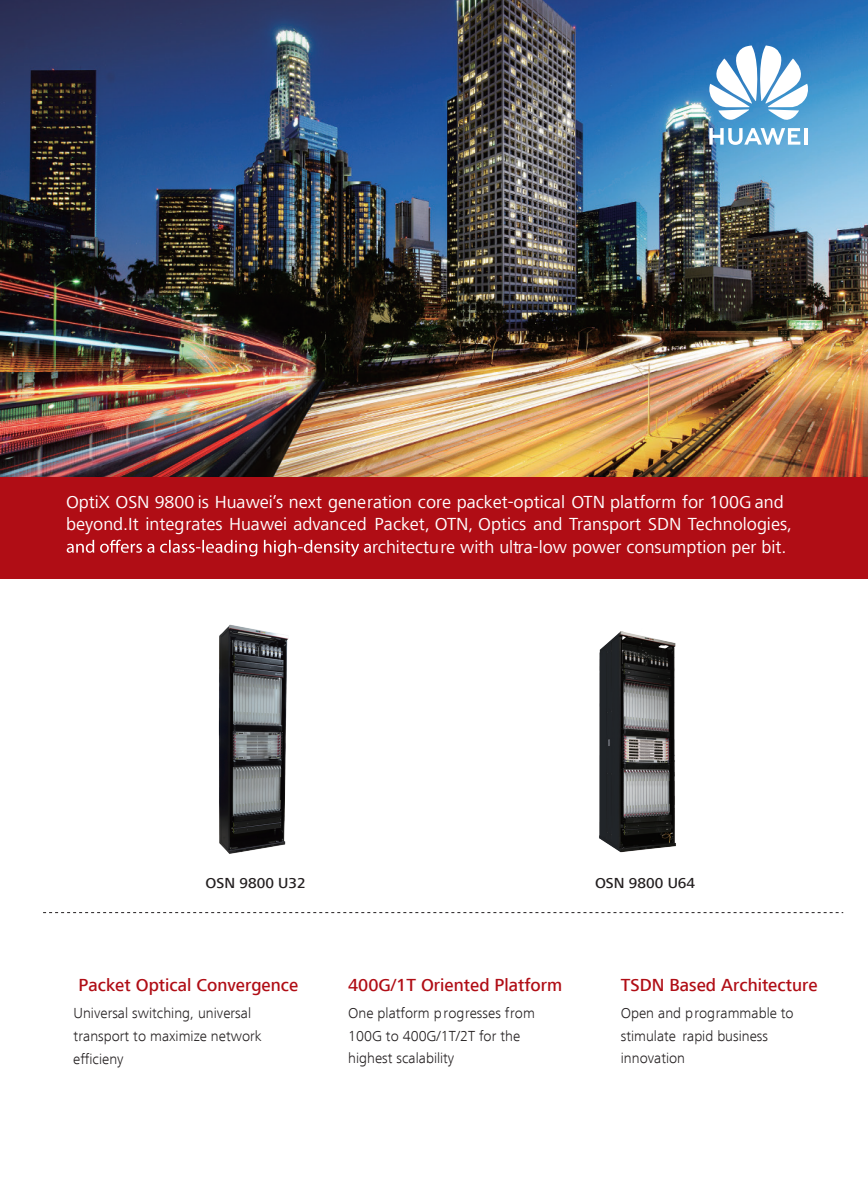
<style>
.page{position:relative;width:868px;height:1187px;background:#fff}
.page>*{position:absolute;margin:0;border:0;box-sizing:border-box;transform-origin:0 0}
.t1{font:18px "Frutiger Next LT";color:#fff}
.t2{font:500 18px "Frutiger Next LT";color:#b00d15}
.t3{font:300 15px/22.5px "Frutiger Next LT";color:#231f20}
.t4{font:500 15px "Frutiger Next LT";color:#231f20}
</style>
<div class="page">
<svg style="left:43px;top:912px;width:800px;height:1px"></svg>
<img style="left:0;top:0;width:867px;height:477px">
<div style="left:0;top:477px;width:867px;height:101px;background:#b00d15"></div>
<svg style="left:67px;top:539px;width:304px;height:17px"></svg>
<svg style="left:707px;top:45px;width:102px;height:77px"></svg>
<hr style="left:804px;top:128px;width:3px;height:17px;background:#fff">
<svg style="left:709px;top:128px;width:91px;height:17px"></svg>
<img style="left:218px;top:624px;width:71px;height:230px">
<img style="left:599px;top:631px;width:77px;height:222px">
<p class="t1" style="left:66px;top:491px;width:719px">OptiX OSN 9800 is Huawei’s next generation core packet-optical OTN platform for 100G and</p>
<p class="t1" style="left:66px;top:514px;width:727px">beyond.It integrates Huawei advanced Packet, OTN, Optics and Transport SDN Technologies,</p>
<p class="t1" style="left:372px;top:536px;width:416px">rchitecture with ultra-low power consumption per bit.</p>
<p class="t4" style="left:205px;top:874px;width:102px">OSN 9800 U32</p>
<p class="t4" style="left:595px;top:874px;width:102px">OSN 9800 U64</p>
<p class="t2" style="left:79px;top:974px;width:221px">Packet Optical Convergence</p>
<p class="t2" style="left:348px;top:974px;width:215px">400G/1T Oriented Platform</p>
<p class="t2" style="left:620px;top:974px;width:198px">TSDN Based Architecture</p>
<p class="t3" style="left:73px;top:1002px;width:189px">Universal switching, universal transport to maximize network</p>
<p class="t3" style="left:348px;top:1002px;width:188px">One platform progresses from<br>100G to 400G/1T/2T for the highest scalability</p>
<p class="t3" style="left:620px;top:1002px;width:174px">Open and programmable to stimulate rapid business innovation</p>
<p class="t3" style="left:73px;top:1047px;width:52px">efficieny</p>
</div>
